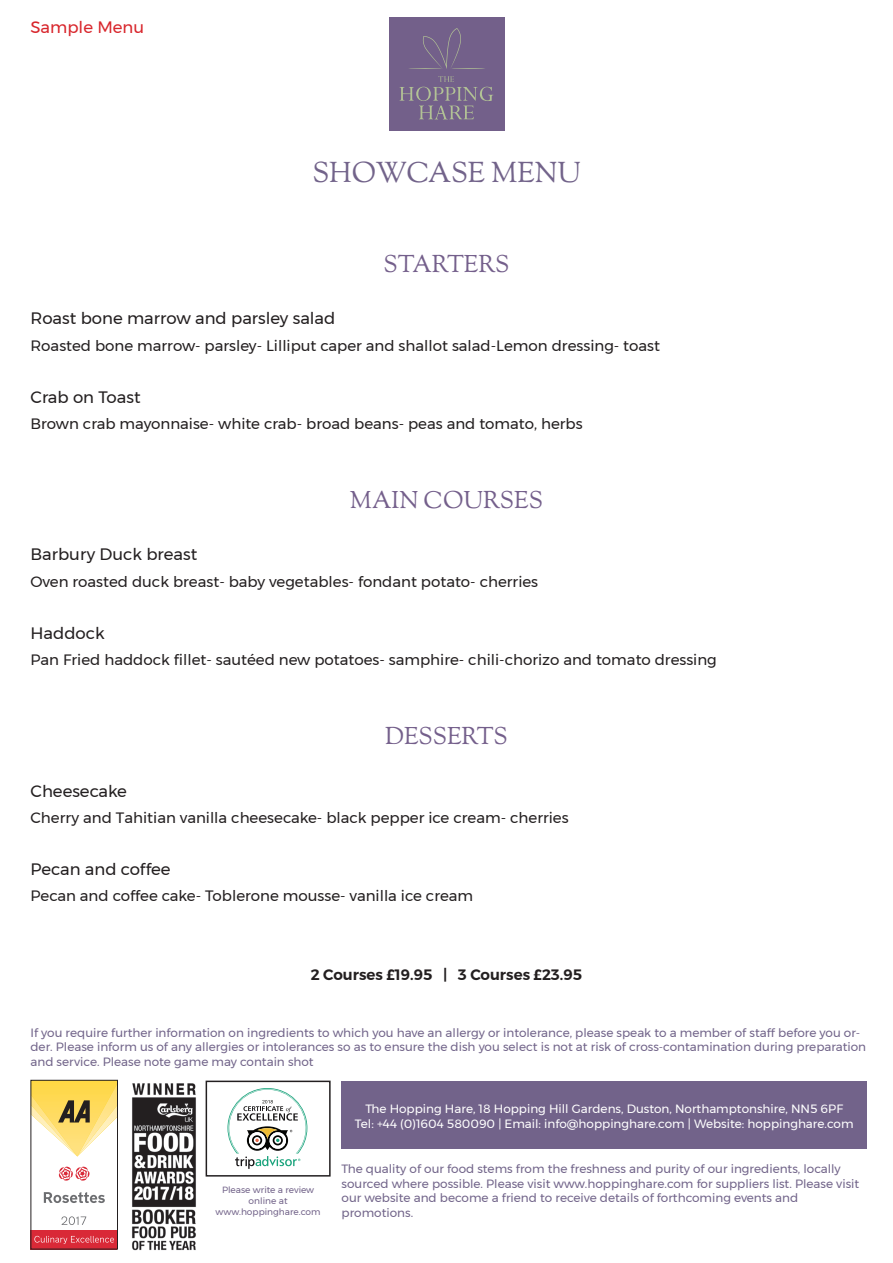
<style>
.page{position:relative;width:893px;height:1263px;background:#fff}
.page>*{position:absolute;margin:0;border:0;box-sizing:border-box;transform-origin:0 0}
.t1{font:28.5px "Sorts Mill Goudy";color:#72638a}
.t2{font:24px "Sorts Mill Goudy";color:#745f8b}
.t3{font:16.5px "Montserrat";color:#231f20}
.t4{font:16.5px "Montserrat";color:#d8262c}
.t5{font:15px "Montserrat";color:#231f20}
.t6{font:600 15px "Montserrat";color:#231f20}
.t7{font:12px/14.4px "Montserrat";color:#72658a}
.t8{font:12px/14.4px "Montserrat";color:#fff;text-align:center}
.t9{font:9px/10.8px "Montserrat";color:#73648a;text-align:center}
</style>
<div class="page">
<div style="left:342px;top:1081px;width:525px;height:67px;background:#72638a"></div>
<img style="left:132px;top:1083px;width:64px;height:168px">
<svg style="left:227px;top:1088px;width:80px;height:81px"></svg>
<div style="left:206px;top:1080px;width:125px;height:96px;border:2px solid #231f20"></div>
<div style="left:31px;top:1230px;width:86px;height:19px;background:#d92937"></div>
<div style="left:30px;top:1080px;width:88px;height:169px;border:1px solid #231f20"></div>
<svg style="left:31px;top:1080px;width:86px;height:76px"></svg>
<svg style="left:34px;top:1236px;width:80px;height:8px"></svg>
<svg style="left:59px;top:1166px;width:30px;height:15px"></svg>
<svg style="left:44px;top:1192px;width:61px;height:11px"></svg>
<svg style="left:61px;top:1216px;width:25px;height:9px"></svg>
<div style="left:389px;top:17px;width:115px;height:113px;background:#73608a"></div>
<svg style="left:409px;top:28px;width:76px;height:41px"></svg>
<svg style="left:400px;top:76px;width:93px;height:43px"></svg>
<h3 class="t4" style="left:30px;top:15px;width:115px">Sample Menu</h3>
<h1 class="t1" style="left:312px;top:155px;width:270px">SHOWCASE MENU</h1>
<h2 class="t2" style="left:383px;top:249px;width:128px">STARTERS</h2>
<h3 class="t3" style="left:30px;top:306px;width:306px">Roast bone marrow and parsley salad</h3>
<p class="t5" style="left:30px;top:334px;width:631px">Roasted bone marrow- parsley- Lilliput caper and shallot salad-Lemon dressing- toast</p>
<h3 class="t3" style="left:30px;top:384px;width:112px">Crab on Toast</h3>
<p class="t5" style="left:30px;top:412px;width:554px">Brown crab mayonnaise- white crab- broad beans- peas and tomato, herbs</p>
<h2 class="t2" style="left:350px;top:485px;width:195px">MAIN COURSES</h2>
<h3 class="t3" style="left:30px;top:542px;width:168px">Barbury Duck breast</h3>
<p class="t5" style="left:30px;top:570px;width:509px">Oven roasted duck breast- baby vegetables- fondant potato- cherries</p>
<h3 class="t3" style="left:30px;top:621px;width:76px">Haddock</h3>
<p class="t5" style="left:30px;top:648px;width:688px">Pan Fried haddock fillet- sautéed new potatoes- samphire- chili-chorizo and tomato dressing</p>
<h2 class="t2" style="left:385px;top:721px;width:124px">DESSERTS</h2>
<h3 class="t3" style="left:30px;top:778px;width:98px">Cheesecake</h3>
<p class="t5" style="left:30px;top:806px;width:540px">Cherry and Tahitian vanilla cheesecake- black pepper ice cream- cherries</p>
<h3 class="t3" style="left:30px;top:857px;width:142px">Pecan and coffee</h3>
<p class="t5" style="left:30px;top:885px;width:444px">Pecan and coffee cake- Toblerone mousse- vanilla ice cream</p>
<p class="t6" style="left:311px;top:963px;width:273px">2 Courses £19.95 | 3 Courses £23.95</p>
<p class="t7" style="left:30px;top:1025px;width:837px">If you require further information on ingredients to which you have an allergy or intolerance, please speak to a member of staff before you or&shy;der. Please inform us of any allergies or intolerances so as to ensure the dish you select is not at risk of cross-contamination during preparation and service. Please note game may contain shot</p>
<p class="t9" style="left:216px;top:1184px;width:106px">Please write a review online at www.hoppinghare.com</p>
<p class="t8" style="left:355px;top:1101px;width:500px">The Hopping Hare, 18 Hopping Hill Gardens, Duston, Northamptonshire, NN5 6PF<br>Tel: +44 (0)1604 580090 | Email: info@hoppinghare.com | Website: hoppinghare.com</p>
<p class="t7" style="left:342px;top:1162px;width:519px">The quality of our food stems from the freshness and purity of our ingredients, locally sourced where possible. Please visit www.hoppinghare.com for suppliers list. Please visit our website and become a friend to receive details of forthcoming events and promotions.</p>
</div>
